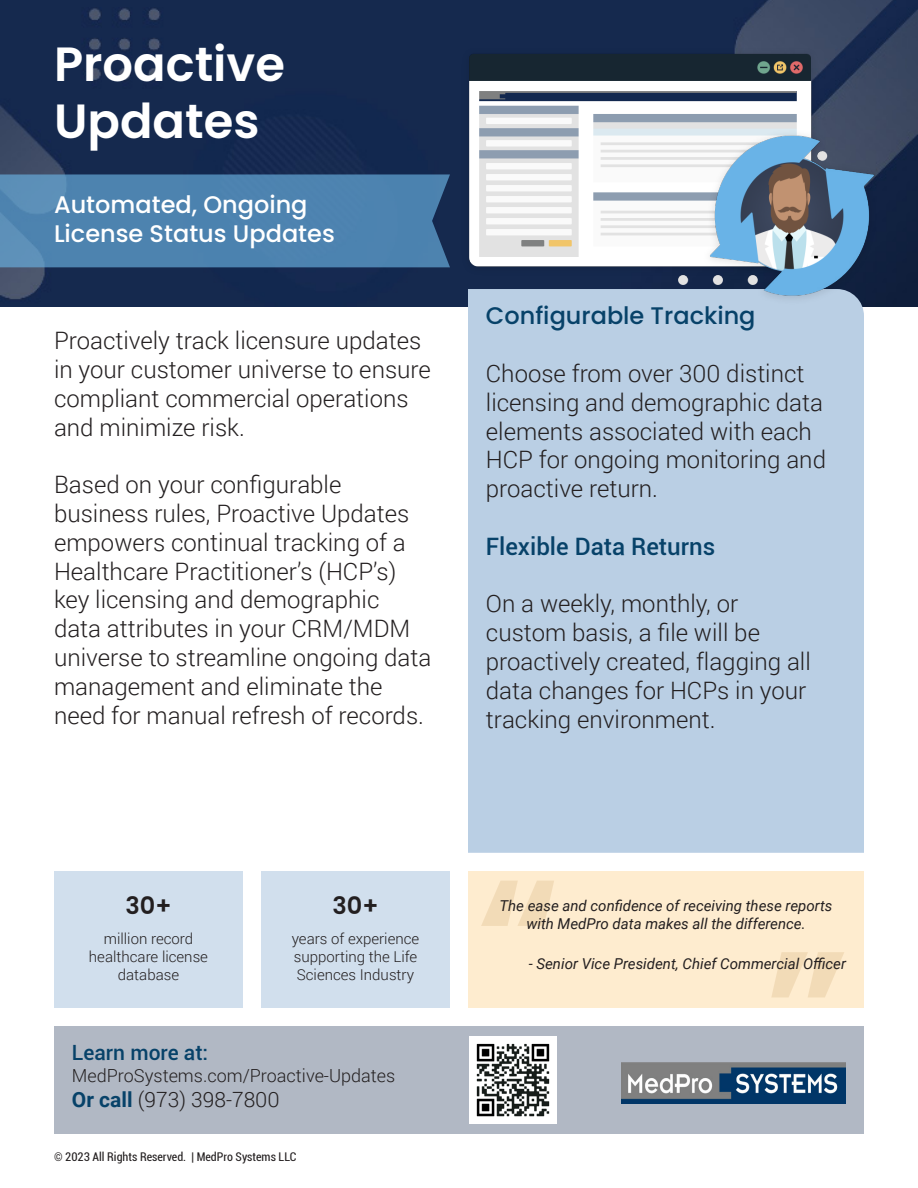
<style>
.page{position:relative;width:918px;height:1188px;background:#fff}
.page>*{position:absolute;margin:0;border:0;box-sizing:border-box;transform-origin:0 0}
.t1{font:600 180px "Poppins";color:#cbb597}
.t2{font:600 48px/57.6px "Poppins";color:#fff}
.t3{font:300 24px/28.8px "Roboto";color:#231f20}
.t4{font:500 24px/28.8px "Poppins";color:#fff}
.t5{font:500 24px "Poppins";color:#074269}
.t6{font:500 24px "Roboto";color:#074269}
.t7{font:600 24px "Poppins";color:#231f20}
.t8{font:300 21px "Roboto";color:#231f20}
.t9{font:500 21px "Roboto";color:#074269}
.t10{font:300 18px "Roboto";color:#231f20}
.t11{font:italic 15px/18px "Roboto";color:#231f20;text-align:center}
.t12{font:300 15px/18px "Roboto";color:#231f20;text-align:center}
.t13{font:condensed 12px "Roboto";color:#231f20}
.s1{font-weight:700;color:#074269}
</style>
<div class="page">
<img style="left:0;top:0;width:918px;height:306px">
<img style="left:449px;top:32px;width:383px;height:258px">
<svg style="left:0;top:174px;width:450px;height:93px;background:#4d82ae"></svg>
<div style="left:468px;top:872px;width:396px;height:136px;background:#feeccf"></div>
<div style="left:54px;top:1026px;width:810px;height:108px;background:#b1b8c4"></div>
<img style="left:621px;top:1063px;width:225px;height:40px">
<div style="left:468px;top:289px;width:396px;height:564px;background:#bacfe4"></div>
<img style="left:470px;top:1037px;width:86px;height:86px">
<img style="left:702px;top:129px;width:179px;height:180px">
<div style="left:54px;top:872px;width:189px;height:136px;background:#d1dfed"></div>
<div style="left:261px;top:872px;width:189px;height:136px;background:#d1dfed"></div>
<p class="t2" style="left:54px;top:35px;width:232px">Proactive<br>Updates</p>
<p class="t4" style="left:54px;top:191px;width:282px">Automated, Ongoing<br>License Status Updates</p>
<p class="t3" style="left:54px;top:325px;width:378px">Proactively track licensure updates in your customer universe to ensure compliant commercial operations and minimize risk.</p>
<p class="t3" style="left:54px;top:470px;width:379px">Based on your configurable business rules, Proactive Updates empowers continual tracking of a<br>Healthcare Practitioner’s (HCP’s) key licensing and demographic data attributes in your CRM/MDM universe to streamline ongoing data management and eliminate the need for manual refresh of records.</p>
<p class="t5" style="left:486px;top:302px;width:271px">Configurable Tracking</p>
<p class="t3" style="left:486px;top:358px;width:342px">Choose from over 300 distinct licensing and demographic data elements associated with each<br>HCP for ongoing monitoring and proactive return.</p>
<p class="t6" style="left:486px;top:529px;width:231px">Flexible Data Returns</p>
<p class="t3" style="left:486px;top:589px;width:326px">On a weekly, monthly, or custom basis, a file will be proactively created, flagging all data changes for HCPs in your tracking environment.</p>
<p class="t7" style="left:125px;top:892px;width:48px">30+</p>
<p class="t12" style="left:89px;top:929px;width:121px">million record healthcare license database</p>
<p class="t7" style="left:332px;top:892px;width:48px">30+</p>
<p class="t12" style="left:292px;top:929px;width:129px;text-align:left">years of experience supporting the Life<br>Sciences Industry</p>
<p class="t9" style="left:72px;top:1038px;width:138px">Learn more at:</p>
<p class="t10" style="left:72px;top:1063px;width:325px">MedProSystems.com/Proactive-Updates</p>
<p class="t8" style="left:72px;top:1085px;width:209px"><span class="s1">Or call</span> (973) 398-7800</p>
<p class="t13" style="left:54px;top:1148px;width:244px">© 2023 All Rights Reserved. | MedPro Systems LLC</p>
<h1 class="t1" style="left:476px;top:875px;width:376px">“ ”</h1>
<p class="t11" style="left:499px;top:896px;width:335px">The ease and confidence of receiving these reports with MedPro data makes all the difference.</p>
<p class="t11" style="left:529px;top:954px;width:319px">- Senior Vice President, Chief Commercial Officer</p>
</div>
